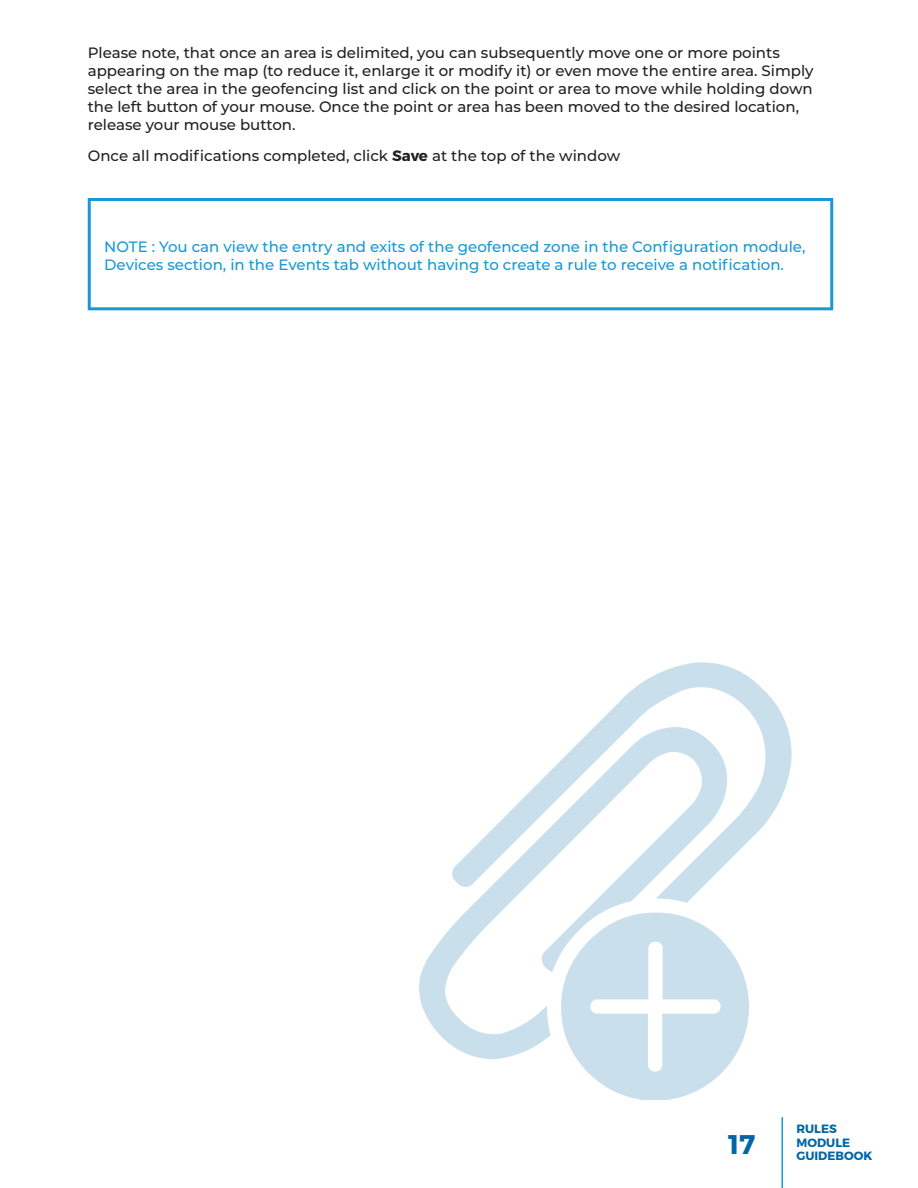
<style>
.page{position:relative;width:918px;height:1188px;background:#fff}
.page>*{position:absolute;margin:0;border:0;box-sizing:border-box;transform-origin:0 0}
.t1{font:700 27px "Montserrat";color:#0166a5}
.t2{font:500 15px/18px "Montserrat";color:#231f20}
.t3{font:500 15px/18px "Montserrat";color:#1898d6}
.t4{font:700 12px/13.5px "Montserrat";color:#0166a5}
.s1{font-weight:700}
</style>
<div class="page">
<hr style="left:782px;top:1117px;width:1px;height:71px;background:#1898d6">
<svg style="left:419px;top:662px;width:373px;height:438px"></svg>
<div style="left:88px;top:198px;width:745px;height:112px;border:3px solid #1898d6"></div>
<p class="t2" style="left:88px;top:43px;width:727px">Please note, that once an area is delimited, you can subsequently move one or more points appearing on the map (to reduce it, enlarge it or modify it) or even move the entire area. Simply select the area in the geofencing list and click on the point or area to move while holding down the left button of your mouse. Once the point or area has been moved to the desired location, release your mouse button.</p>
<p class="t2" style="left:88px;top:146px;width:534px">Once all modifications completed, click <span class="s1">Save</span> at the top of the window</p>
<p class="t3" style="left:104px;top:237px;width:703px">NOTE : You can view the entry and exits of the geofenced zone in the Configuration module,<br>Devices section, in the Events tab without having to create a rule to receive a notification.</p>
<h1 class="t1" style="left:728px;top:1127px;width:29px">17</h1>
<p class="t4" style="left:796px;top:1122px;width:77px">RULES<br>MODULE<br>GUIDEBOOK</p>
</div>
